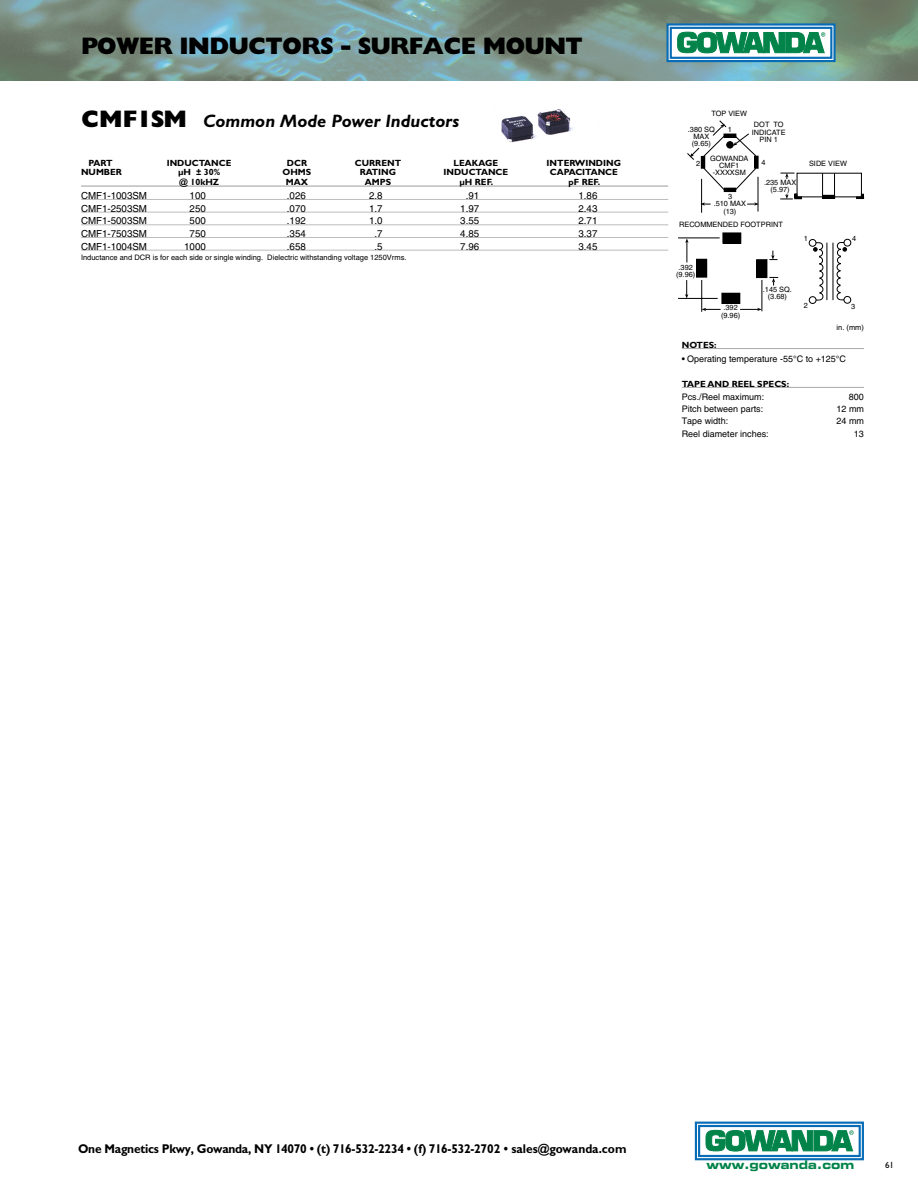
<style>
.page{position:relative;width:918px;height:1188px;background:#fff}
.page>*{position:absolute;margin:0;border:0;box-sizing:border-box;transform-origin:0 0}
.t1{font:800 24px "Gill Sans";letter-spacing:-.03em;color:#000}
.t2{font:italic 700 18px "Gill Sans";color:#000}
.t3{font:700 12.75px "Gill Sans";letter-spacing:-.02em;color:#000;scale:.94 1}
.t4{font:12px "Eurostile Bold Extended Two";color:#008349;scale:.95 1}
.t5{font:9.75px "Helvetica";color:#000}
.t6{font:700 9px "Gill Sans";color:#000}
.t7{font:9px "Helvetica";color:#000}
.t8{font:9px "Gill Sans";color:#000}
.t9{font:7.5px "Helvetica";color:#000}
.t10{font:7.35px/7.4px "Helvetica";color:#000;text-align:center}
.s1{font-weight:800;font-style:normal;font-size:24px}
</style>
<div class="page">
<svg style="left:694px;top:1121px;width:170px;height:39px"></svg>
<img style="left:501px;top:109px;width:73px;height:34px">
<hr style="left:81px;top:185px;width:587px;height:2px;background:#bcbdbf">
<hr style="left:81px;top:199px;width:587px;height:1px;background:#bcbdbf">
<hr style="left:81px;top:212px;width:587px;height:1px;background:#bcbdbf">
<hr style="left:81px;top:224px;width:587px;height:1px;background:#bcbdbf">
<hr style="left:81px;top:237px;width:587px;height:1px;background:#bcbdbf">
<hr style="left:81px;top:250px;width:587px;height:1px;background:#bcbdbf">
<svg style="left:687px;top:120px;width:72px;height:93px"></svg>
<div style="left:722px;top:293px;width:18px;height:10px;background:#000"></div>
<div style="left:722px;top:293px;width:18px;height:11px;border:1px solid #000"></div>
<div style="left:723px;top:233px;width:18px;height:10px;background:#000"></div>
<div style="left:697px;top:259px;width:10px;height:18px;background:#000"></div>
<div style="left:696px;top:259px;width:11px;height:18px;border:1px solid #000"></div>
<div style="left:757px;top:260px;width:10px;height:18px;background:#000"></div>
<hr style="left:678px;top:238px;width:42px;height:1px;background:#000">
<hr style="left:678px;top:298px;width:40px;height:1px;background:#000">
<hr style="left:701px;top:280px;width:1px;height:32px;background:#000">
<hr style="left:762px;top:280px;width:1px;height:31px;background:#000">
<svg style="left:769px;top:251px;width:9px;height:9px"></svg>
<svg style="left:769px;top:277px;width:9px;height:9px"></svg>
<svg style="left:685px;top:238px;width:4px;height:24px"></svg>
<svg style="left:685px;top:280px;width:3px;height:19px"></svg>
<svg style="left:702px;top:308px;width:19px;height:3px"></svg>
<svg style="left:740px;top:308px;width:22px;height:3px"></svg>
<div style="left:809px;top:239px;width:7px;height:7px;border:1px solid #000;border-radius:50%"></div>
<div style="left:809px;top:297px;width:7px;height:7px;border:1px solid #000;border-radius:50%"></div>
<svg style="left:813px;top:242px;width:10px;height:59px"></svg>
<div style="left:844px;top:239px;width:7px;height:7px;border:1px solid #000;border-radius:50%"></div>
<div style="left:844px;top:296px;width:7px;height:7px;border:1px solid #000;border-radius:50%"></div>
<svg style="left:837px;top:242px;width:10px;height:59px"></svg>
<hr style="left:827px;top:243px;width:1px;height:57px;background:#000">
<hr style="left:833px;top:243px;width:1px;height:57px;background:#000">
<svg style="left:780px;top:173px;width:14px;height:6px"></svg>
<div style="left:822px;top:195px;width:13px;height:4px;border:1px solid #000"></div>
<svg style="left:822px;top:173px;width:1px;height:25px"></svg>
<svg style="left:834px;top:173px;width:1px;height:25px"></svg>
<svg style="left:856px;top:194px;width:8px;height:5px"></svg>
<svg style="left:780px;top:194px;width:22px;height:6px"></svg>
<hr style="left:682px;top:348px;width:182px;height:1px;background:#a7a9ac">
<hr style="left:682px;top:387px;width:182px;height:1px;background:#a7a9ac">
<img style="left:0;top:0;width:918px;height:81px">
<svg style="left:666px;top:23px;width:170px;height:39px"></svg>
<h1 class="t1" style="left:81px;top:32px;width:503px">POWER INDUCTORS - SURFACE MOUNT</h1>
<h2 class="t2" style="left:81px;top:110px;width:380px"><span class="s1">CMF1SM</span> Common Mode Power Inductors</h2>
<p class="t6" style="left:89px;top:157px;width:25px">PART</p>
<p class="t6" style="left:167px;top:157px;width:66px">INDUCTANCE</p>
<p class="t6" style="left:287px;top:157px;width:22px">DCR</p>
<p class="t6" style="left:355px;top:157px;width:48px">CURRENT</p>
<p class="t6" style="left:454px;top:157px;width:46px">LEAKAGE</p>
<p class="t6" style="left:547px;top:157px;width:76px">INTERWINDING</p>
<p class="t6" style="left:81px;top:167px;width:43px">NUMBER</p>
<p class="t6" style="left:178px;top:167px;width:44px">µH ± 30%</p>
<p class="t6" style="left:283px;top:167px;width:30px">OHMS</p>
<p class="t6" style="left:360px;top:167px;width:38px">RATING</p>
<p class="t6" style="left:443px;top:167px;width:66px">INDUCTANCE</p>
<p class="t6" style="left:550px;top:167px;width:70px">CAPACITANCE</p>
<p class="t6" style="left:179px;top:177px;width:41px">@ 10kHZ</p>
<p class="t6" style="left:286px;top:177px;width:24px">MAX</p>
<p class="t6" style="left:365px;top:177px;width:28px">AMPS</p>
<p class="t6" style="left:459px;top:177px;width:35px">µH REF.</p>
<p class="t6" style="left:569px;top:177px;width:33px">pF REF.</p>
<h3 class="t5" style="left:81px;top:190px;width:68px">CMF1-1003SM</h3>
<h3 class="t5" style="left:190px;top:190px;width:18px">100</h3>
<h3 class="t5" style="left:287px;top:190px;width:20px">.026</h3>
<h3 class="t5" style="left:369px;top:190px;width:15px">2.8</h3>
<h3 class="t5" style="left:466px;top:190px;width:15px">.91</h3>
<h3 class="t5" style="left:578px;top:190px;width:20px">1.86</h3>
<h3 class="t5" style="left:81px;top:203px;width:68px">CMF1-2503SM</h3>
<h3 class="t5" style="left:190px;top:203px;width:18px">250</h3>
<h3 class="t5" style="left:287px;top:203px;width:20px">.070</h3>
<h3 class="t5" style="left:369px;top:203px;width:15px">1.7</h3>
<h3 class="t5" style="left:460px;top:203px;width:20px">1.97</h3>
<h3 class="t5" style="left:578px;top:203px;width:20px">2.43</h3>
<h3 class="t5" style="left:81px;top:215px;width:68px">CMF1-5003SM</h3>
<h3 class="t5" style="left:190px;top:215px;width:18px">500</h3>
<h3 class="t5" style="left:287px;top:215px;width:20px">.192</h3>
<h3 class="t5" style="left:369px;top:215px;width:15px">1.0</h3>
<h3 class="t5" style="left:460px;top:215px;width:20px">3.55</h3>
<h3 class="t5" style="left:578px;top:215px;width:20px">2.71</h3>
<h3 class="t5" style="left:81px;top:228px;width:68px">CMF1-7503SM</h3>
<h3 class="t5" style="left:190px;top:228px;width:18px">750</h3>
<h3 class="t5" style="left:287px;top:228px;width:20px">.354</h3>
<h3 class="t5" style="left:375px;top:228px;width:10px">.7</h3>
<h3 class="t5" style="left:460px;top:228px;width:20px">4.85</h3>
<h3 class="t5" style="left:578px;top:228px;width:20px">3.37</h3>
<h3 class="t5" style="left:81px;top:241px;width:68px">CMF1-1004SM</h3>
<h3 class="t5" style="left:184px;top:241px;width:23px">1000</h3>
<h3 class="t5" style="left:287px;top:241px;width:20px">.658</h3>
<h3 class="t5" style="left:375px;top:241px;width:10px">.5</h3>
<h3 class="t5" style="left:460px;top:241px;width:20px">7.96</h3>
<h3 class="t5" style="left:578px;top:241px;width:20px">3.45</h3>
<p class="t9" style="left:81px;top:253px;width:327px">Inductance and DCR is for each side or single winding. Dielectric withstanding voltage 1250Vrms.</p>
<p class="t10" style="left:688px;top:106px;width:61px;line-height:15.3px;text-align:left;text-indent:24px">TOP VIEW .380 SQ</p>
<p class="t10" style="left:692px;top:133px;width:21px;text-align:left">MAX (9.65)</p>
<p class="t10" style="left:752px;top:121px;width:35px">DOT TO<br>INDICATE<br>PIN 1</p>
<p class="t10" style="left:728px;top:126px;width:6px">1</p>
<p class="t10" style="left:696px;top:160px;width:6px">2</p>
<p class="t10" style="left:710px;top:154px;width:40px">GOWANDA<br>CMF1 -XXXXSM</p>
<p class="t10" style="left:728px;top:192px;width:6px">3</p>
<p class="t10" style="left:714px;top:200px;width:34px">.510 MAX (13)</p>
<p class="t10" style="left:761px;top:159px;width:6px">4</p>
<p class="t10" style="left:764px;top:179px;width:34px">.235 MAX (5.97)</p>
<p class="t10" style="left:809px;top:160px;width:39px">SIDE VIEW</p>
<p class="t10" style="left:679px;top:221px;width:105px">RECOMMENDED FOOTPRINT</p>
<p class="t10" style="left:676px;top:263px;width:21px">.392 (9.96)</p>
<p class="t10" style="left:763px;top:286px;width:31px">.145 SQ. (3.68)</p>
<p class="t10" style="left:721px;top:304px;width:21px">.392 (9.96)</p>
<p class="t10" style="left:804px;top:235px;width:6px">1</p>
<p class="t10" style="left:852px;top:235px;width:6px">4</p>
<p class="t10" style="left:804px;top:302px;width:6px">2</p>
<p class="t10" style="left:851px;top:303px;width:6px">3</p>
<p class="t9" style="left:837px;top:323px;width:29px">in. (mm)</p>
<p class="t6" style="left:682px;top:340px;width:15px">Notes</p>
<p class="t6" style="left:714px;top:340px;width:4px">:</p>
<p class="t7" style="left:682px;top:354px;width:166px">• Operating temperature -55°C to +125°C</p>
<p class="t6" style="left:682px;top:379px;width:7px">tape</p>
<p class="t6" style="left:707px;top:379px;width:9px">and</p>
<p class="t6" style="left:732px;top:379px;width:7px">reel</p>
<p class="t6" style="left:757px;top:379px;width:7px">specs</p>
<p class="t6" style="left:787px;top:379px;width:4px">:</p>
<p class="t7" style="left:682px;top:392px;width:84px">Pcs./Reel maximum:</p>
<p class="t7" style="left:849px;top:392px;width:17px">800</p>
<p class="t7" style="left:682px;top:404px;width:83px">Pitch between parts:</p>
<p class="t7" style="left:836px;top:404px;width:29px">12 mm</p>
<p class="t7" style="left:682px;top:416px;width:48px">Tape width:</p>
<p class="t7" style="left:836px;top:416px;width:29px">24 mm</p>
<p class="t7" style="left:682px;top:429px;width:89px">Reel diameter inches:</p>
<p class="t7" style="left:854px;top:429px;width:12px">13</p>
<h3 class="t3" style="left:78px;top:1141px;width:585px">One Magnetics Pkwy, Gowanda, NY 14070 • (t) 716-532-2234 • (f) 716-532-2702 • sales@gowanda.com</h3>
<h3 class="t4" style="left:706px;top:1157px;width:157px">www.gowanda.com</h3>
<p class="t8" style="left:885px;top:1160px;width:10px">61</p>
</div>
